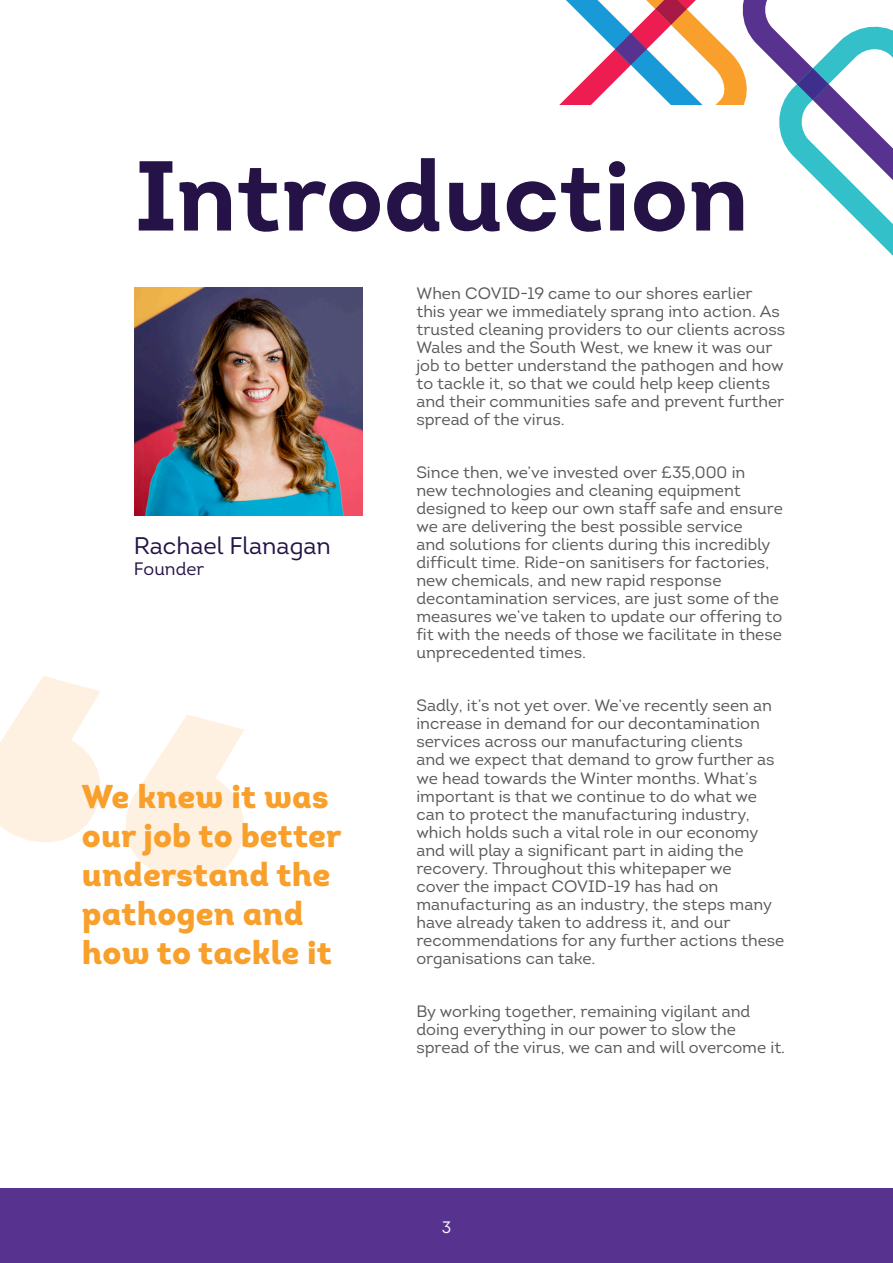
<style>
.page{position:relative;width:893px;height:1263px;background:#fff}
.page>*{position:absolute;margin:0;border:0;box-sizing:border-box;transform-origin:0 0}
.t1{font:700 99px "Intro";color:#251347}
.t2{font:33px/39px "Intro Black Alt";color:#f8a02b}
.t3{font:24px "Intro";color:#251347}
.t4{font:18px "Intro";color:#251347}
.Paragraph_Style_1{font:16.5px/18px "Intro";color:#57585a}
.Paragraph_Style_1-2{font:16.5px "Intro";color:#fff}
</style>
<div class="page">
<img style="left:134px;top:287px;width:229px;height:229px">
<svg style="left:559px;top:0;width:39px;height:105px"></svg>
<svg style="left:598px;top:0;width:295px;height:256px"></svg>
<div style="left:0;top:1188px;width:893px;height:75px;background:#57338f"></div>
<p class="t1" style="left:134px;top:133px;width:616px">Introduction</p>
<p class="t3" style="left:134px;top:531px;width:198px">Rachael Flanagan</p>
<p class="t4" style="left:134px;top:557px;width:72px">Founder</p>
<p class="t2" style="left:82px;top:777px;width:261px">We knew it was our job to better understand the pathogen and how to tackle it</p>
<p class="Paragraph_Style_1" style="left:416px;top:285px;width:370px">When COVID-19 came to our shores earlier this year we immediately sprang into action. As trusted cleaning providers to our clients across Wales and the South West, we knew it was our job to better understand the pathogen and how to tackle it, so that we could help keep clients and their communities safe and prevent further spread of the virus.</p>
<p class="Paragraph_Style_1" style="left:416px;top:464px;width:368px">Since then, we’ve invested over £35,000 in<br>new technologies and cleaning equipment designed to keep our own staff safe and ensure we are delivering the best possible service<br>and solutions for clients during this incredibly difficult time. Ride-on sanitisers for factories, new chemicals, and new rapid response decontamination services, are just some of the measures we’ve taken to update our offering to fit with the needs of those we facilitate in these unprecedented times.</p>
<p class="Paragraph_Style_1" style="left:416px;top:697px;width:369px">Sadly, it’s not yet over. We’ve recently seen an increase in demand for our decontamination services across our manufacturing clients<br>and we expect that demand to grow further as we head towards the Winter months. What’s important is that we continue to do what we can to protect the manufacturing industry, which holds such a vital role in our economy and will play a significant part in aiding the recovery. Throughout this whitepaper we<br>cover the impact COVID-19 has had on manufacturing as an industry, the steps many have already taken to address it, and our recommendations for any further actions these organisations can take.</p>
<p class="Paragraph_Style_1" style="left:416px;top:1002px;width:370px">By working together, remaining vigilant and doing everything in our power to slow the spread of the virus, we can and will overcome it.</p>
<p class="Paragraph_Style_1-2" style="left:442px;top:1217px;width:11px">3</p>
</div>
